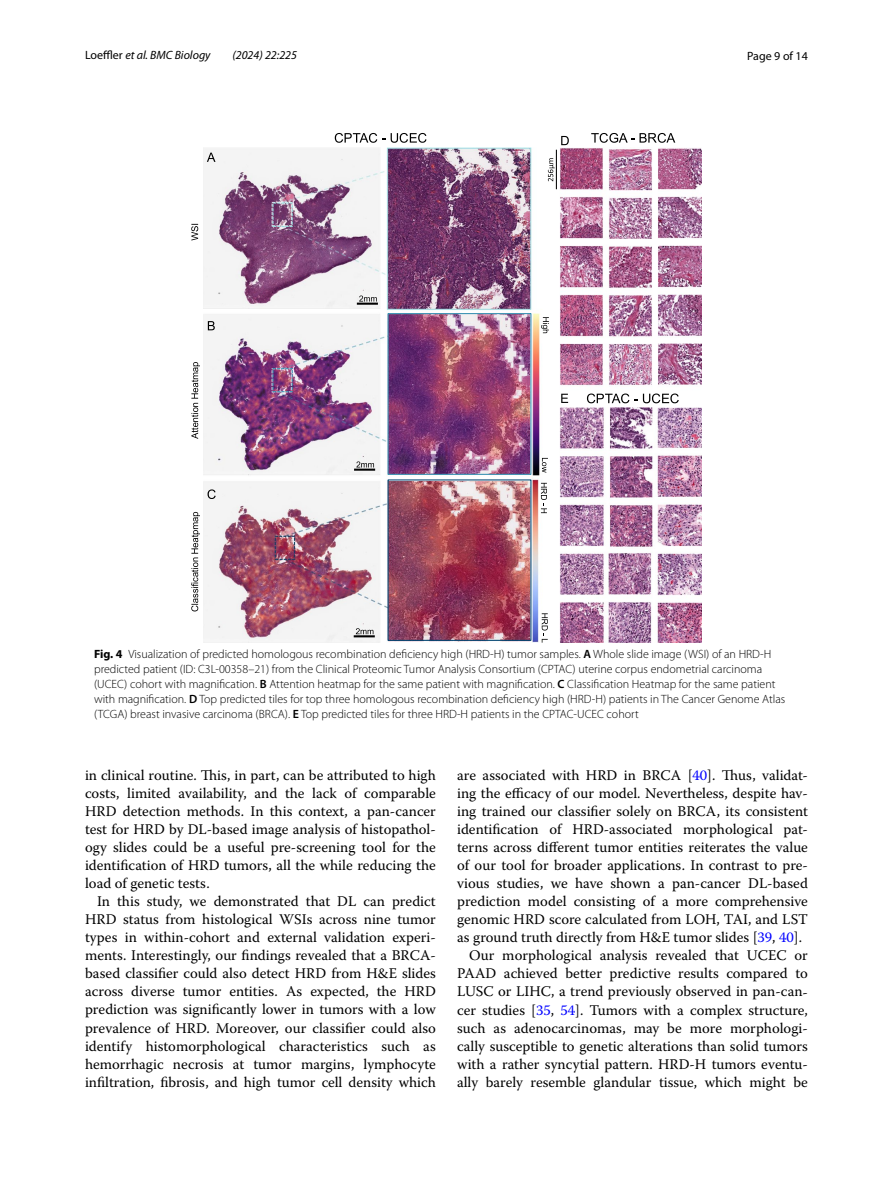
<style>
.page{position:relative;width:893px;height:1187px;background:#fff}
.page>*{position:absolute;margin:0;border:0;box-sizing:border-box;transform-origin:0 0}
.t1{font:14.7px/18px "Warnock Pro";color:#000;text-align:justify}
.t2{font:300 12px/15px "Myriad Pro";color:#000}
.t3{font:italic 12px "Myriad Pro";color:#000}
.t4{font:12px "Myriad Pro";color:#000}
.s1{font-style:normal}
.s2{font-weight:700}
.s3{font-weight:600}
.s4{color:#00f}
</style>
<div class="page">
<img style="left:203px;top:148px;width:499px;height:494px">
<svg style="left:335px;top:133px;width:50px;height:10px"></svg>
<svg style="left:391px;top:133px;width:35px;height:10px"></svg>
<svg style="left:591px;top:133px;width:84px;height:10px"></svg>
<svg style="left:191px;top:224px;width:7px;height:16px"></svg>
<svg style="left:207px;top:153px;width:9px;height:9px"></svg>
<svg style="left:191px;top:362px;width:9px;height:77px"></svg>
<svg style="left:208px;top:321px;width:7px;height:9px"></svg>
<svg style="left:191px;top:512px;width:9px;height:99px"></svg>
<svg style="left:208px;top:489px;width:8px;height:10px"></svg>
<svg style="left:272px;top:202px;width:21px;height:25px"></svg>
<svg style="left:272px;top:368px;width:21px;height:24px"></svg>
<div style="left:387px;top:313px;width:144px;height:162px;border:1px solid #358fb1"></div>
<svg style="left:561px;top:393px;width:7px;height:10px"></svg>
<svg style="left:561px;top:136px;width:8px;height:9px"></svg>
<svg style="left:587px;top:393px;width:92px;height:10px"></svg>
<hr style="left:556px;top:150px;width:1px;height:39px;background:#000">
<svg style="left:548px;top:158px;width:7px;height:23px"></svg>
<hr style="left:357px;top:302px;width:21px;height:3px;background:#000">
<svg style="left:359px;top:295px;width:18px;height:6px"></svg>
<hr style="left:354px;top:468px;width:21px;height:2px;background:#000">
<svg style="left:356px;top:461px;width:18px;height:6px"></svg>
<hr style="left:354px;top:635px;width:21px;height:2px;background:#000">
<svg style="left:356px;top:628px;width:17px;height:6px"></svg>
<svg style="left:541px;top:317px;width:8px;height:16px"></svg>
<svg style="left:542px;top:458px;width:6px;height:14px"></svg>
<svg style="left:541px;top:483px;width:6px;height:30px"></svg>
<svg style="left:542px;top:613px;width:6px;height:29px"></svg>
<p class="t3" style="left:85px;top:48px;width:127px"><span class="s1">Loeffler</span> et al. BMC Biology</p>
<p class="t3" style="left:232px;top:48px;width:66px">(2024) 22:225</p>
<p class="t4" style="left:747px;top:48px;width:62px">Page 9 of 14</p>
<p class="t2" style="left:94px;top:646px;width:693px"><span class="s2">Fig. 4</span> Visualization of predicted homologous recombination deficiency high (HRD-H) tumor samples. <span class="s3">A</span> Whole slide image (WSI) of an HRD-H predicted patient (ID: C3L-00358–21) from the Clinical Proteomic Tumor Analysis Consortium (CPTAC) uterine corpus endometrial carcinoma (UCEC) cohort with magnification. <span class="s3">B</span> Attention heatmap for the same patient with magnification. <span class="s3">C</span> Classification Heatmap for the same patient with magnification. <span class="s3">D</span> Top predicted tiles for top three homologous recombination deficiency high (HRD-H) patients in The Cancer Genome Atlas (TCGA) breast invasive carcinoma (BRCA). <span class="s3">E</span> Top predicted tiles for three HRD-H patients in the CPTAC-UCEC cohort</p>
<p class="t1" style="left:85px;top:766px;width:352px">in clinical routine. This, in part, can be attributed to high costs, limited availability, and the lack of comparable HRD detection methods. In this context, a pan-cancer test for HRD by DL-based image analysis of histopathol&shy;ogy slides could be a useful pre-screening tool for the identification of HRD tumors, all the while reducing the load of genetic tests.</p>
<p class="t1" style="left:85px;top:892px;width:352px;text-indent:12px">In this study, we demonstrated that DL can predict HRD status from histological WSIs across nine tumor types in within-cohort and external validation experi&shy;ments. Interestingly, our findings revealed that a BRCA&shy;based classifier could also detect HRD from H&amp;E slides across diverse tumor entities. As expected, the HRD prediction was significantly lower in tumors with a low prevalence of HRD. Moreover, our classifier could also identify histomorphological characteristics such as hemorrhagic necrosis at tumor margins, lymphocyte infiltration, fibrosis, and high tumor cell density which</p>
<p class="t1" style="left:457px;top:766px;width:352px">are associated with HRD in BRCA [<span class="s4">40</span>]. Thus, validat-</p>
<p class="t1" style="left:457px;top:784px;width:352px">ing the efficacy of our model. Nevertheless, despite hav-</p>
<p class="t1" style="left:457px;top:802px;width:352px">ing trained our classifier solely on BRCA, its consistent</p>
<p class="t1" style="left:457px;top:820px;width:352px">identification of HRD-associated morphological pat-</p>
<p class="t1" style="left:457px;top:838px;width:352px">terns across different tumor entities reiterates the value</p>
<p class="t1" style="left:457px;top:856px;width:352px">of our tool for broader applications. In contrast to pre-</p>
<p class="t1" style="left:457px;top:874px;width:352px">vious studies, we have shown a pan-cancer DL-based</p>
<p class="t1" style="left:457px;top:892px;width:352px">prediction model consisting of a more comprehensive</p>
<p class="t1" style="left:457px;top:910px;width:352px">genomic HRD score calculated from LOH, TAI, and LST</p>
<p class="t1" style="left:457px;top:928px;width:346px">as ground truth directly from H&amp;E tumor slides [<span class="s4">39</span>, <span class="s4">40</span>].</p>
<p class="t1" style="left:469px;top:946px;width:340px">Our morphological analysis revealed that UCEC or</p>
<p class="t1" style="left:457px;top:964px;width:352px">PAAD achieved better predictive results compared to</p>
<p class="t1" style="left:457px;top:982px;width:352px">LUSC or LIHC, a trend previously observed in pan-can-</p>
<p class="t1" style="left:457px;top:1000px;width:352px">cer studies [<span class="s4">35</span>, <span class="s4">54</span>]. Tumors with a complex structure,</p>
<p class="t1" style="left:457px;top:1018px;width:352px">such as adenocarcinomas, may be more morphologi-</p>
<p class="t1" style="left:457px;top:1036px;width:352px">cally susceptible to genetic alterations than solid tumors</p>
<p class="t1" style="left:457px;top:1054px;width:352px">with a rather syncytial pattern. HRD-H tumors eventu-</p>
<p class="t1" style="left:457px;top:1072px;width:352px">ally barely resemble glandular tissue, which might be</p>
</div>
